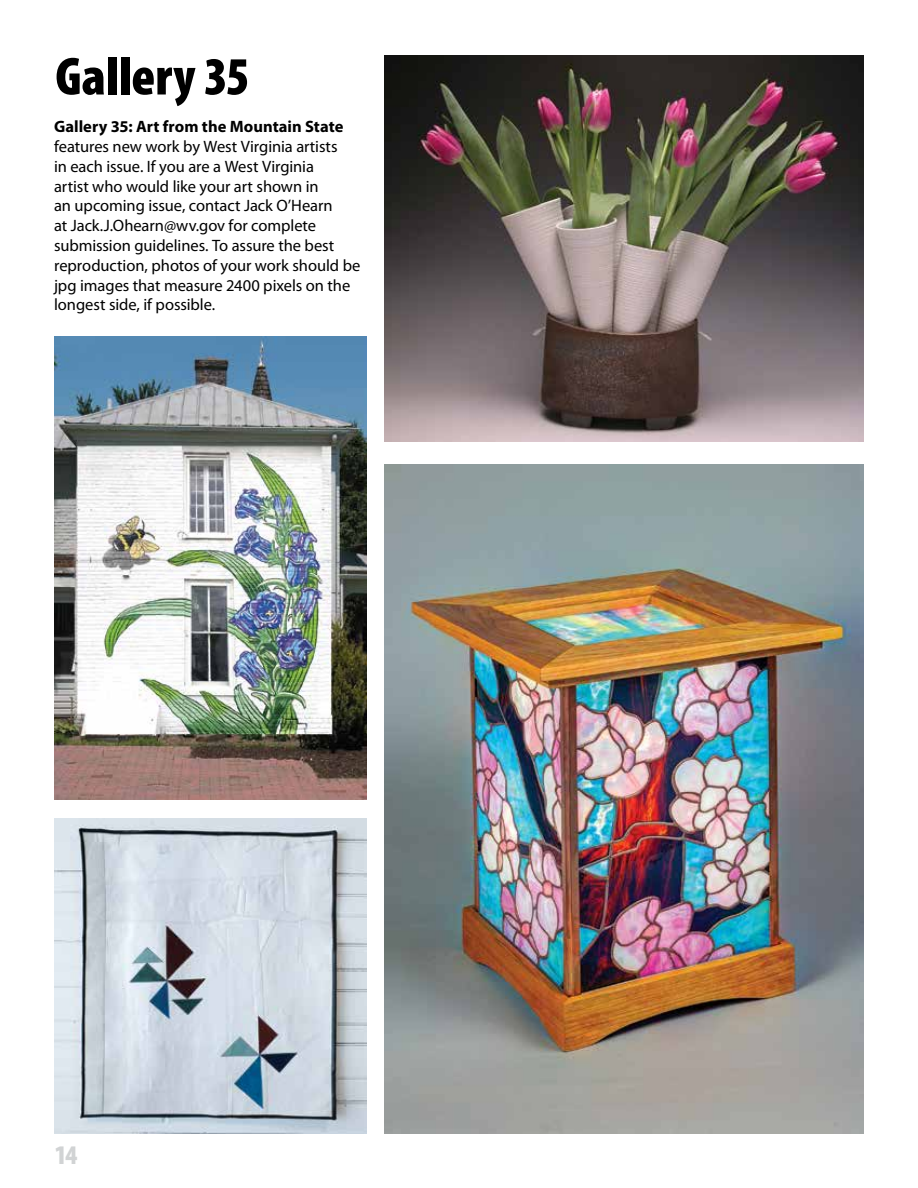
<style>
.page{position:relative;width:918px;height:1188px;background:#fff}
.page>*{position:absolute;margin:0;border:0;box-sizing:border-box;transform-origin:0 0}
.t1{font:900 condensed 54px "Myriad Pro";color:#000}
.t2{font:900 condensed 27px "Myriad Pro";color:#d1d3d4}
.t3{font:16.5px/19.8px "Myriad Pro";letter-spacing:-.005em;color:#000}
.t4{font:700 16.5px "Myriad Pro";color:#000}
</style>
<div class="page">
<img style="left:385px;top:55px;width:479px;height:386px">
<img style="left:385px;top:464px;width:479px;height:670px">
<img style="left:54px;top:336px;width:312px;height:463px">
<img style="left:55px;top:819px;width:311px;height:315px">
<h1 class="t1" style="left:55px;top:42px;width:196px">Gallery 35</h1>
<p class="t4" style="left:54px;top:116px;width:291px">Gallery 35: Art from the Mountain State</p>
<p class="t3" style="left:54px;top:136px;width:308px">features new work by West Virginia artists<br>in each issue. If you are a West Virginia<br>artist who would like your art shown in<br>an upcoming issue, contact Jack O’Hearn<br>at Jack.J.Ohearn@wv.gov for complete submission guidelines. To assure the best reproduction, photos of your work should be jpg images that measure 2400 pixels on the longest side, if possible.</p>
<h2 class="t2" style="left:55px;top:1137px;width:24px">14</h2>
</div>
